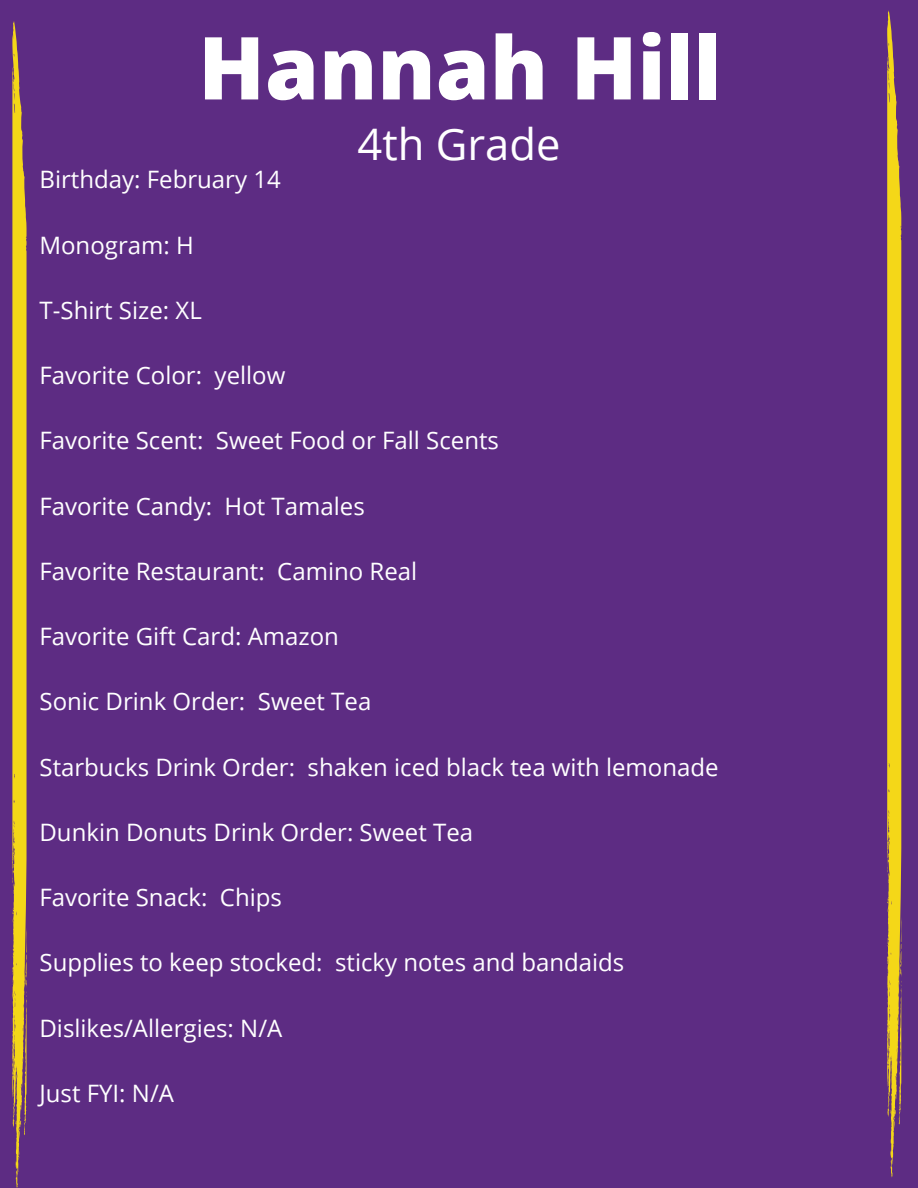
<style>
.page{position:relative;width:918px;height:1188px;background:#5d2c83}
.page>*{position:absolute;margin:0;border:0;box-sizing:border-box;transform-origin:0 0}
.t1{font:800 87px "Open Sans";color:#fff}
.t2{font:43.5px "Open Sans";color:#fff}
.t3{font:24px "Open Sans";color:#fff}
</style>
<div class="page">
<svg style="left:12px;top:21px;width:15px;height:1167px"></svg>
<svg style="left:887px;top:11px;width:15px;height:1166px"></svg>
<p class="t1" style="left:198px;top:7px;width:525px">Hannah Hill</p>
<p class="t2" style="left:358px;top:113px;width:204px">4th Grade</p>
<p class="t3" style="left:40px;top:163px;width:243px">Birthday: February 14</p>
<p class="t3" style="left:40px;top:228px;width:156px">Monogram: H</p>
<p class="t3" style="left:40px;top:293px;width:164px">T-Shirt Size: XL</p>
<p class="t3" style="left:40px;top:359px;width:247px">Favorite Color: yellow</p>
<p class="t3" style="left:40px;top:424px;width:461px">Favorite Scent: Sweet Food or Fall Scents</p>
<p class="t3" style="left:40px;top:489px;width:327px">Favorite Candy: Hot Tamales</p>
<p class="t3" style="left:40px;top:554px;width:379px">Favorite Restaurant: Camino Real</p>
<p class="t3" style="left:40px;top:620px;width:301px">Favorite Gift Card: Amazon</p>
<p class="t3" style="left:40px;top:685px;width:333px">Sonic Drink Order: Sweet Tea</p>
<p class="t3" style="left:40px;top:750px;width:681px">Starbucks Drink Order: shaken iced black tea with lemonade</p>
<p class="t3" style="left:40px;top:815px;width:435px">Dunkin Donuts Drink Order: Sweet Tea</p>
<p class="t3" style="left:40px;top:881px;width:244px">Favorite Snack: Chips</p>
<p class="t3" style="left:40px;top:946px;width:586px">Supplies to keep stocked: sticky notes and bandaids</p>
<p class="t3" style="left:40px;top:1011px;width:244px">Dislikes/Allergies: N/A</p>
<p class="t3" style="left:40px;top:1076px;width:136px">Just FYI: N/A</p>
</div>
